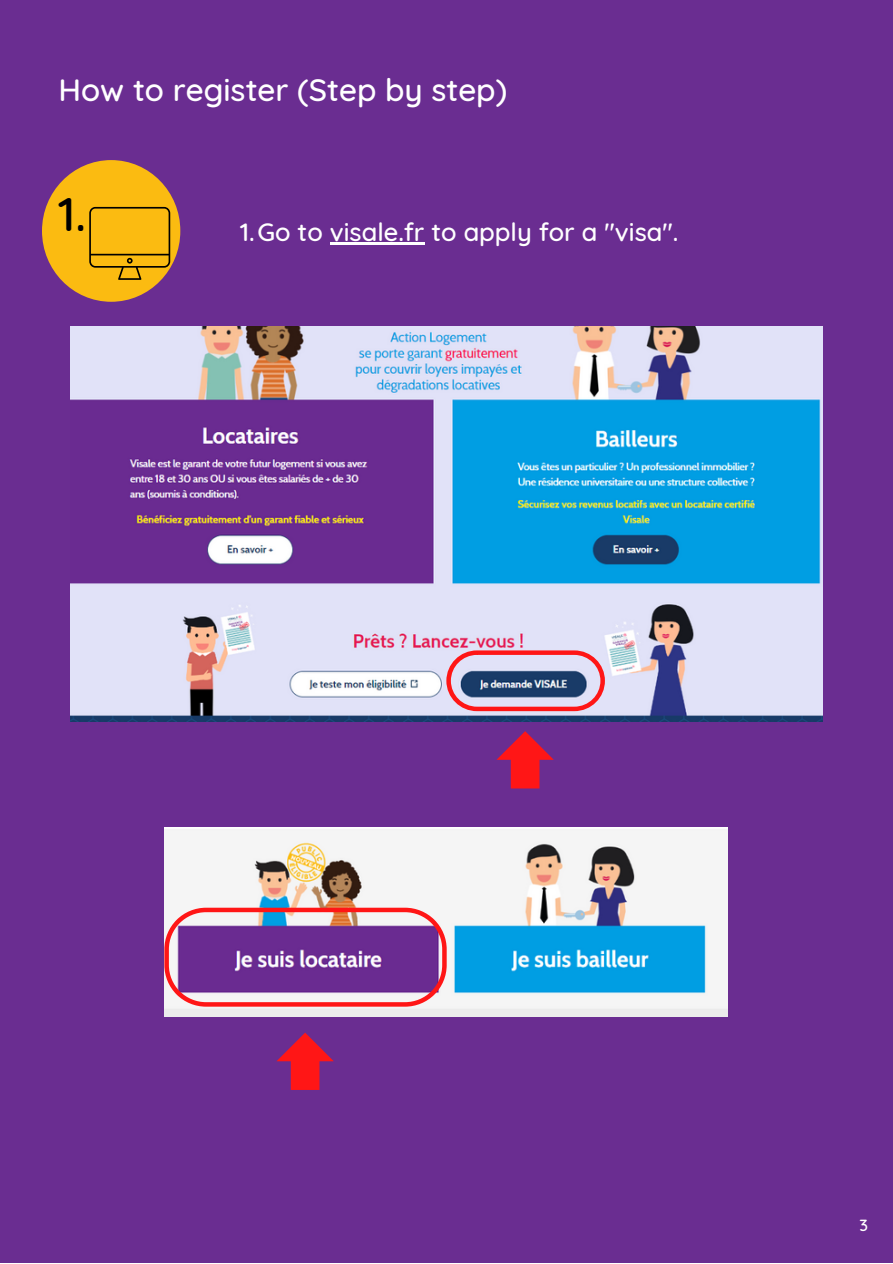
<style>
.page{position:relative;width:893px;height:1264px;background:#fff}
.page>*{position:absolute;margin:0;border:0;box-sizing:border-box;transform-origin:0 0}
.t1{font:500 48px "Quicksand";color:#000}
.t2{font:500 31.5px "Quicksand";color:#fff}
.t3{font:500 25.5px "Quicksand";color:#fff}
.t4{font:500 16.5px "Quicksand";color:#fff}
</style>
<div class="page">
<div style="left:0;top:0;width:892px;height:1262px;background:#6a2d91"></div>
<div style="left:42px;top:160px;width:138px;height:142px;background:#fbbb11;border-radius:50%"></div>
<svg style="left:89px;top:207px;width:81px;height:73px"></svg>
<img style="left:71px;top:326px;width:751px;height:395px">
<svg style="left:446px;top:650px;width:159px;height:61px;background:#ac8ea7"></svg>
<svg style="left:496px;top:731px;width:57px;height:57px"></svg>
<img style="left:164px;top:827px;width:563px;height:189px">
<hr style="left:330px;top:243px;width:94px;height:2px;background:#fff">
<svg style="left:164px;top:907px;width:282px;height:99px"></svg>
<svg style="left:276px;top:1032px;width:58px;height:57px"></svg>
<p class="t2" style="left:59px;top:70px;width:450px">How to register (Step by step)</p>
<h1 class="t1" style="left:59px;top:183px;width:29px">1.</h1>
<p class="t3" style="left:240px;top:215px;width:440px">1.Go to visale.fr to apply for a "visa".</p>
<p class="t4" style="left:859px;top:1214px;width:10px">3</p>
</div>
